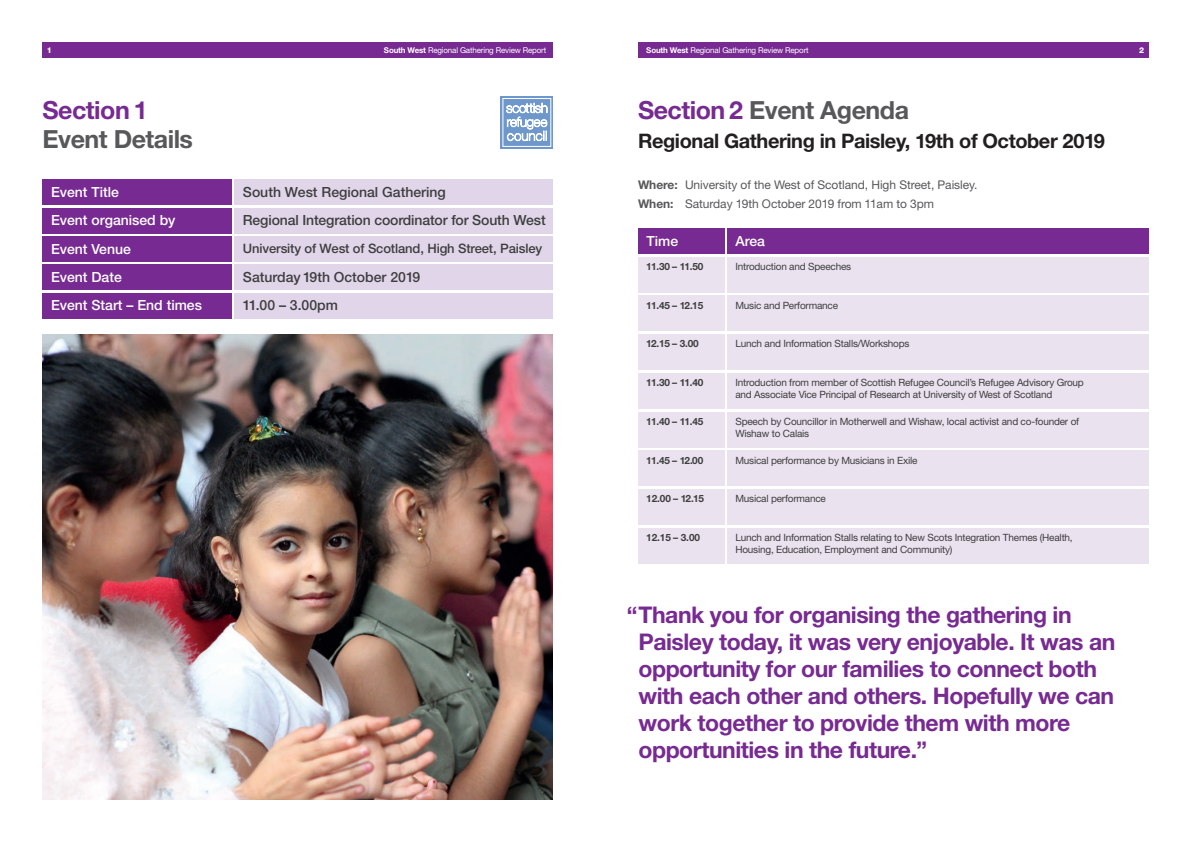
<style>
.page{position:relative;width:1191px;height:842px;background:#fff}
.page>*{position:absolute;margin:0;border:0;box-sizing:border-box;transform-origin:0 0}
.t1{font:700 25px "Helvetica Neue";letter-spacing:-.02em;color:#57585a}
.t2{font:700 25px "Helvetica Neue";letter-spacing:-.02em;color:#772a91}
.t3{font:700 23px/27px "Helvetica Neue";letter-spacing:-.02em;color:#772a91}
.t4{font:700 20px "Helvetica Neue";letter-spacing:-.02em;color:#231f20}
.t5{font:500 14px "Helvetica Neue";letter-spacing:-.005em;color:#3e3e3f}
.t6{font:500 14px "Helvetica Neue";color:#fff}
.t7{font:500 13px "Helvetica Neue";letter-spacing:-.01em;color:#3e3e3f}
.t8{font:12px/19.5px "Helvetica Neue";letter-spacing:-.005em;color:#57585a}
.t9{font:10px/12px "Helvetica Neue";letter-spacing:-.02em;color:#3e3e3f}
.t10{font:700 10px "Helvetica Neue";letter-spacing:-.02em;color:#3e3e3f}
.t11{font:8px "Helvetica Neue";letter-spacing:-.02em;color:#fff}
.t12{font:800 8px "Helvetica Neue";color:#fff}
.s1{font-weight:700}
.s2{color:#772a91}
</style>
<div class="page">
<div style="left:727px;top:257px;width:421px;height:35px;background:#eae2ef"></div>
<div style="left:727px;top:295px;width:421px;height:36px;background:#eae2ef"></div>
<div style="left:727px;top:334px;width:421px;height:36px;background:#eae2ef"></div>
<div style="left:727px;top:373px;width:421px;height:36px;background:#eae2ef"></div>
<div style="left:727px;top:412px;width:421px;height:35px;background:#eae2ef"></div>
<div style="left:727px;top:450px;width:421px;height:36px;background:#eae2ef"></div>
<div style="left:727px;top:489px;width:421px;height:36px;background:#eae2ef"></div>
<div style="left:727px;top:528px;width:421px;height:36px;background:#eae2ef"></div>
<div style="left:501px;top:96px;width:52px;height:53px;background:#6e97cc"></div>
<div style="left:502px;top:98px;width:49px;height:49px;border:1px solid #fff"></div>
<svg style="left:506px;top:103px;width:41px;height:38px"></svg>
<div style="left:43px;top:180px;width:188px;height:25px;background:#772a91"></div>
<div style="left:234px;top:180px;width:319px;height:25px;background:#e1d6e9"></div>
<div style="left:43px;top:208px;width:188px;height:25px;background:#772a91"></div>
<div style="left:234px;top:208px;width:319px;height:25px;background:#e1d6e9"></div>
<div style="left:43px;top:236px;width:188px;height:26px;background:#772a91"></div>
<div style="left:234px;top:236px;width:319px;height:26px;background:#e1d6e9"></div>
<div style="left:43px;top:265px;width:188px;height:25px;background:#772a91"></div>
<div style="left:234px;top:265px;width:319px;height:25px;background:#e1d6e9"></div>
<div style="left:43px;top:293px;width:188px;height:25px;background:#772a91"></div>
<div style="left:234px;top:293px;width:319px;height:25px;background:#e1d6e9"></div>
<div style="left:43px;top:43px;width:510px;height:15px;background:#772a91"></div>
<div style="left:638px;top:43px;width:510px;height:15px;background:#772a91"></div>
<div style="left:638px;top:228px;width:86px;height:26px;background:#772a91"></div>
<div style="left:727px;top:228px;width:421px;height:26px;background:#772a91"></div>
<div style="left:638px;top:257px;width:86px;height:35px;background:#eae2ef"></div>
<img style="left:43px;top:334px;width:510px;height:465px">
<div style="left:638px;top:295px;width:86px;height:36px;background:#eae2ef"></div>
<div style="left:638px;top:334px;width:86px;height:36px;background:#eae2ef"></div>
<div style="left:638px;top:373px;width:86px;height:36px;background:#eae2ef"></div>
<div style="left:638px;top:412px;width:86px;height:35px;background:#eae2ef"></div>
<div style="left:638px;top:450px;width:86px;height:36px;background:#eae2ef"></div>
<div style="left:638px;top:489px;width:86px;height:36px;background:#eae2ef"></div>
<div style="left:638px;top:528px;width:86px;height:36px;background:#eae2ef"></div>
<p class="t12" style="left:47px;top:45px;width:7px">1</p>
<p class="t11" style="left:384px;top:46px;width:164px"><span class="s1">South West</span> Regional Gathering Review Report</p>
<p class="t11" style="left:646px;top:46px;width:164px"><span class="s1">South West</span> Regional Gathering Review Report</p>
<p class="t12" style="left:1139px;top:45px;width:7px">2</p>
<h1 class="t2" style="left:43px;top:94px;width:107px">Section 1</h1>
<h1 class="t1" style="left:43px;top:123px;width:152px">Event Details</h1>
<h3 class="t6" style="left:51px;top:184px;width:69px">Event Title</h3>
<h3 class="t5" style="left:243px;top:184px;width:204px">South West Regional Gathering</h3>
<h3 class="t6" style="left:51px;top:212px;width:126px">Event organised by</h3>
<h3 class="t5" style="left:243px;top:212px;width:304px">Regional Integration coordinator for South West</h3>
<h3 class="t6" style="left:51px;top:240px;width:81px">Event Venue</h3>
<h3 class="t7" style="left:243px;top:241px;width:301px">University of West of Scotland, High Street, Paisley</h3>
<h3 class="t6" style="left:51px;top:269px;width:72px">Event Date</h3>
<h3 class="t5" style="left:243px;top:269px;width:179px">Saturday 19th October 2019</h3>
<h3 class="t6" style="left:51px;top:297px;width:152px">Event Start – End times</h3>
<h3 class="t5" style="left:243px;top:297px;width:96px">11.00 – 3.00pm</h3>
<h1 class="t1" style="left:638px;top:94px;width:272px"><span class="s2">Section 2</span> Event Agenda</h1>
<h3 class="t4" style="left:638px;top:128px;width:468px">Regional Gathering in Paisley, 19th of October 2019</h3>
<p class="t8" style="left:638px;top:175px;width:341px"><span class="s1">Where:</span> University of the West of Scotland, High Street, Paisley.<br><span class="s1">When:</span> Saturday 19th October 2019 from 11am to 3pm</p>
<h3 class="t6" style="left:646px;top:232px;width:33px">Time</h3>
<h3 class="t6" style="left:735px;top:232px;width:31px">Area</h3>
<p class="t10" style="left:646px;top:260px;width:58px">11.30 – 11.50</p>
<p class="t9" style="left:735px;top:260px;width:117px">Introduction and Speeches</p>
<p class="t10" style="left:646px;top:299px;width:58px">11.45 – 12.15</p>
<p class="t9" style="left:735px;top:299px;width:104px">Music and Performance</p>
<p class="t10" style="left:646px;top:338px;width:54px">12.15 – 3.00</p>
<p class="t9" style="left:735px;top:338px;width:176px">Lunch and Information Stalls/Workshops</p>
<p class="t10" style="left:646px;top:376px;width:58px">11.30 – 11.40</p>
<p class="t9" style="left:735px;top:376px;width:350px">Introduction from member of Scottish Refugee Council’s Refugee Advisory Group and Associate Vice Principal of Research at University of West of Scotland</p>
<p class="t10" style="left:646px;top:415px;width:58px">11.40 – 11.45</p>
<p class="t9" style="left:735px;top:415px;width:345px">Speech by Councillor in Motherwell and Wishaw, local activist and co-founder of<br>Wishaw to Calais</p>
<p class="t10" style="left:646px;top:454px;width:58px">11.45 – 12.00</p>
<p class="t9" style="left:735px;top:454px;width:184px">Musical performance by Musicians in Exile</p>
<p class="t10" style="left:646px;top:493px;width:59px">12.00 – 12.15</p>
<p class="t9" style="left:735px;top:493px;width:92px">Musical performance</p>
<p class="t10" style="left:646px;top:531px;width:55px">12.15 – 3.00</p>
<p class="t9" style="left:735px;top:531px;width:339px">Lunch and Information Stalls relating to New Scots Integration Themes (Health,<br>Housing, Education, Employment and Community)</p>
<p class="t3" style="left:638px;top:601px;width:478px;text-indent:-12px">“Thank you for organising the gathering in Paisley today, it was very enjoyable. It was an opportunity for our families to connect both with each other and others. Hopefully we can work together to provide them with more opportunities in the future.”</p>
</div>
